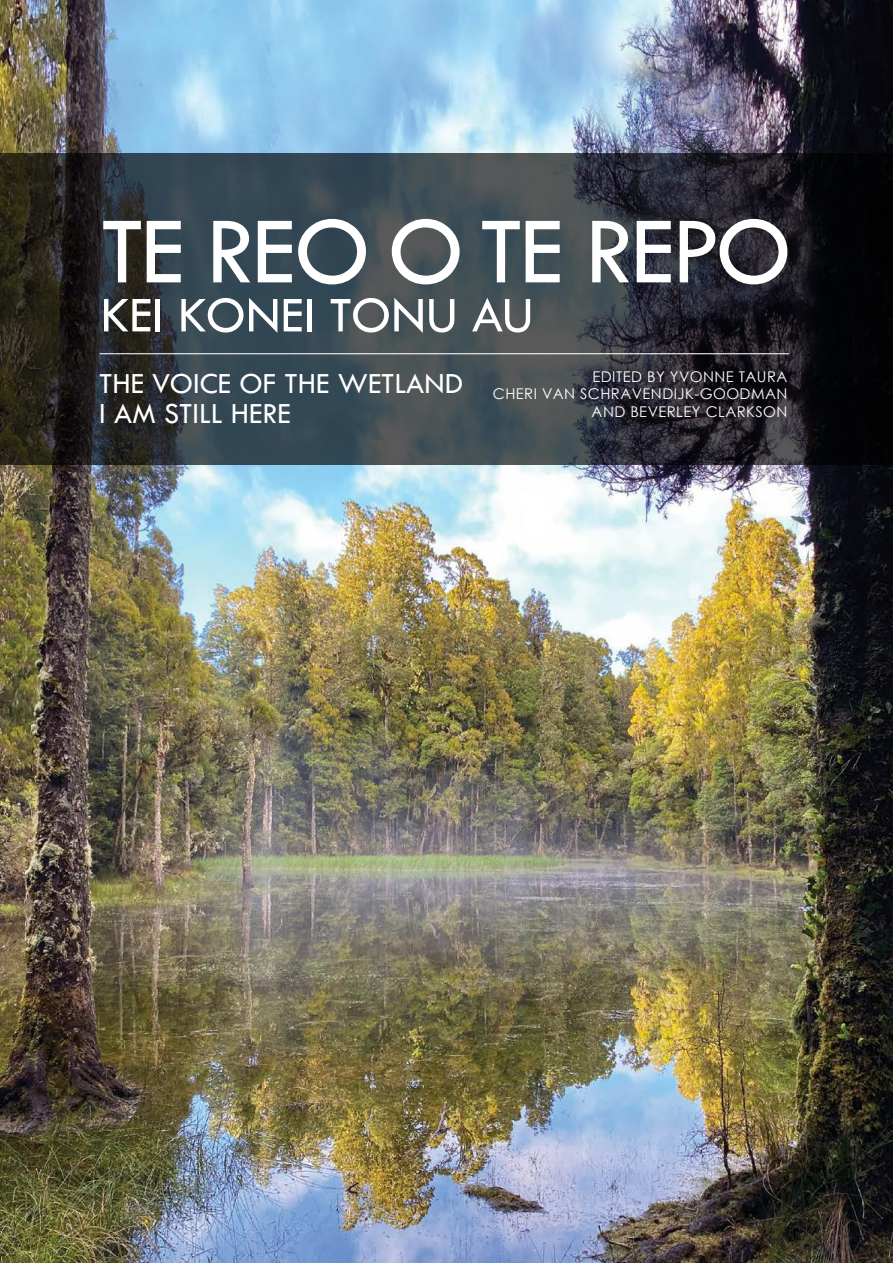
<style>
.page{position:relative;width:893px;height:1263px;background:#fff}
.page>*{position:absolute;margin:0;border:0;box-sizing:border-box;transform-origin:0 0}
.t1{font:98.85px "Tw Cen";letter-spacing:-.03em;color:#fff}
.t2{font:52.05px "Tw Cen";color:#fff}
.t3{font:30.3px/29.5px "Tw Cen";color:#fff}
.t4{font:14.85px/17.7px "Century Gothic";letter-spacing:.03em;color:#fff;text-align:right}
</style>
<div class="page">
<img style="left:0;top:0;width:893px;height:1263px">
<svg style="left:0;top:153px;width:893px;height:312px;background:#2e353a"></svg>
<hr style="left:100px;top:353px;width:689px;height:1px;background:#fff">
<h1 class="t1" style="left:101px;top:192px;width:693px">TE REO O TE REPO</h1>
<h2 class="t2" style="left:101px;top:284px;width:434px">KEI KONEI TONU AU</h2>
<h3 class="t3" style="left:99px;top:369px;width:365px">THE VOICE OF THE WETLAND<br>I AM STILL HERE</h3>
<p class="t4" style="left:493px;top:367px;width:296px">EDITED BY YVONNE TAURA<br>CHERI VAN SCHRAVENDIJK-GOODMAN<br>AND BEVERLEY CLARKSON</p>
</div>
